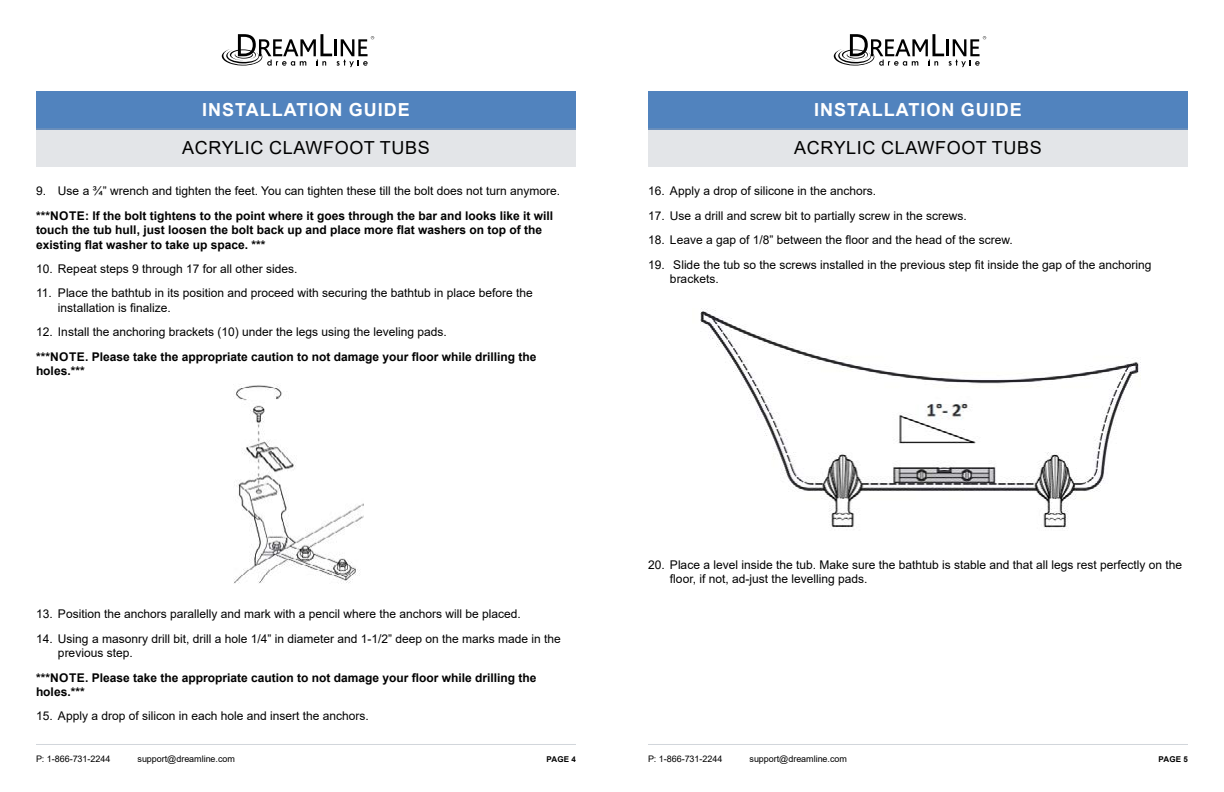
<style>
.page{position:relative;width:1224px;height:792px;background:#fff}
.page>*{position:absolute;margin:0;border:0;box-sizing:border-box;transform-origin:0 0}
.t1{font:18px "Arial";letter-spacing:.035em;color:#000}
.t2{font:700 18px "Arial";letter-spacing:.055em;color:#fff}
.t3{font:12px/14.4px "Arial";color:#000}
.t4{font:700 12px/14.4px "Arial";color:#000}
.t5{font:9px "Arial";letter-spacing:-.005em;color:#000}
.t6{font:700 8px "Arial";letter-spacing:.03em;color:#000}
</style>
<div class="page">
<svg style="left:222px;top:34px;width:152px;height:33px"></svg>
<svg style="left:834px;top:34px;width:152px;height:33px"></svg>
<hr style="left:36px;top:744px;width:540px;height:1px;background:#a4abb5">
<hr style="left:648px;top:744px;width:540px;height:1px;background:#a4abb5">
<div style="left:36px;top:91px;width:540px;height:38px;background:#5183be"></div>
<div style="left:36px;top:128px;width:540px;height:39px;background:#e3e5e8"></div>
<div style="left:648px;top:91px;width:540px;height:38px;background:#5183be"></div>
<div style="left:648px;top:128px;width:540px;height:39px;background:#e3e5e8"></div>
<img style="left:233px;top:384px;width:130px;height:200px">
<img style="left:700px;top:308px;width:441px;height:221px">
<h1 class="t2" style="left:202px;top:97px;width:209px">INSTALLATION GUIDE</h1>
<h1 class="t1" style="left:182px;top:135px;width:249px">ACRYLIC CLAWFOOT TUBS</h1>
<p class="t3" style="left:36px;top:184px;width:526px">9. Use a ¾” wrench and tighten the feet. You can tighten these till the bolt does not turn anymore.</p>
<p class="t4" style="left:36px;top:208px;width:519px">***NOTE: If the bolt tightens to the point where it goes through the bar and looks like it will touch the tub hull, just loosen the bolt back up and place more flat washers on top of the existing flat washer to take up space. ***</p>
<p class="t3" style="left:36px;top:261px;width:263px">10. Repeat steps 9 through 17 for all other sides.</p>
<p class="t3" style="left:58px;top:286px;width:476px;text-indent:-22px">11. Place the bathtub in its position and proceed with securing the bathtub in place before the installation is finalize.</p>
<p class="t3" style="left:36px;top:325px;width:412px">12. Install the anchoring brackets (10) under the legs using the leveling pads.</p>
<p class="t4" style="left:36px;top:349px;width:502px">***NOTE. Please take the appropriate caution to not damage your floor while drilling the holes.***</p>
<p class="t3" style="left:36px;top:607px;width:486px">13. Position the anchors parallelly and mark with a pencil where the anchors will be placed.</p>
<p class="t3" style="left:58px;top:631px;width:504px;text-indent:-22px">14. Using a masonry drill bit, drill a hole 1/4” in diameter and 1-1/2” deep on the marks made in the previous step.</p>
<p class="t4" style="left:36px;top:670px;width:502px">***NOTE. Please take the appropriate caution to not damage your floor while drilling the holes.***</p>
<p class="t3" style="left:36px;top:709px;width:334px">15. Apply a drop of silicon in each hole and insert the anchors.</p>
<h1 class="t2" style="left:814px;top:97px;width:209px">INSTALLATION GUIDE</h1>
<h1 class="t1" style="left:794px;top:135px;width:249px">ACRYLIC CLAWFOOT TUBS</h1>
<p class="t3" style="left:648px;top:184px;width:230px">16. Apply a drop of silicone in the anchors.</p>
<p class="t3" style="left:648px;top:208px;width:320px">17. Use a drill and screw bit to partially screw in the screws.</p>
<p class="t3" style="left:648px;top:233px;width:366px">18. Leave a gap of 1/8” between the floor and the head of the screw.</p>
<p class="t3" style="left:670px;top:257px;width:483px;text-indent:-22px">19. Slide the tub so the screws installed in the previous step fit inside the gap of the anchoring brackets.</p>
<p class="t3" style="left:670px;top:557px;width:514px;text-indent:-22px">20. Place a level inside the tub. Make sure the bathtub is stable and that all legs rest perfectly on the floor, if not, ad-just the levelling pads.</p>
<p class="t5" style="left:36px;top:752px;width:76px">P: 1-866-731-2244</p>
<p class="t5" style="left:138px;top:752px;width:99px">support@dreamline.com</p>
<p class="t6" style="left:546px;top:753px;width:31px">PAGE 4</p>
<p class="t5" style="left:648px;top:752px;width:76px">P: 1-866-731-2244</p>
<p class="t5" style="left:750px;top:752px;width:99px">support@dreamline.com</p>
<p class="t6" style="left:1158px;top:753px;width:31px">PAGE 5</p>
</div>
